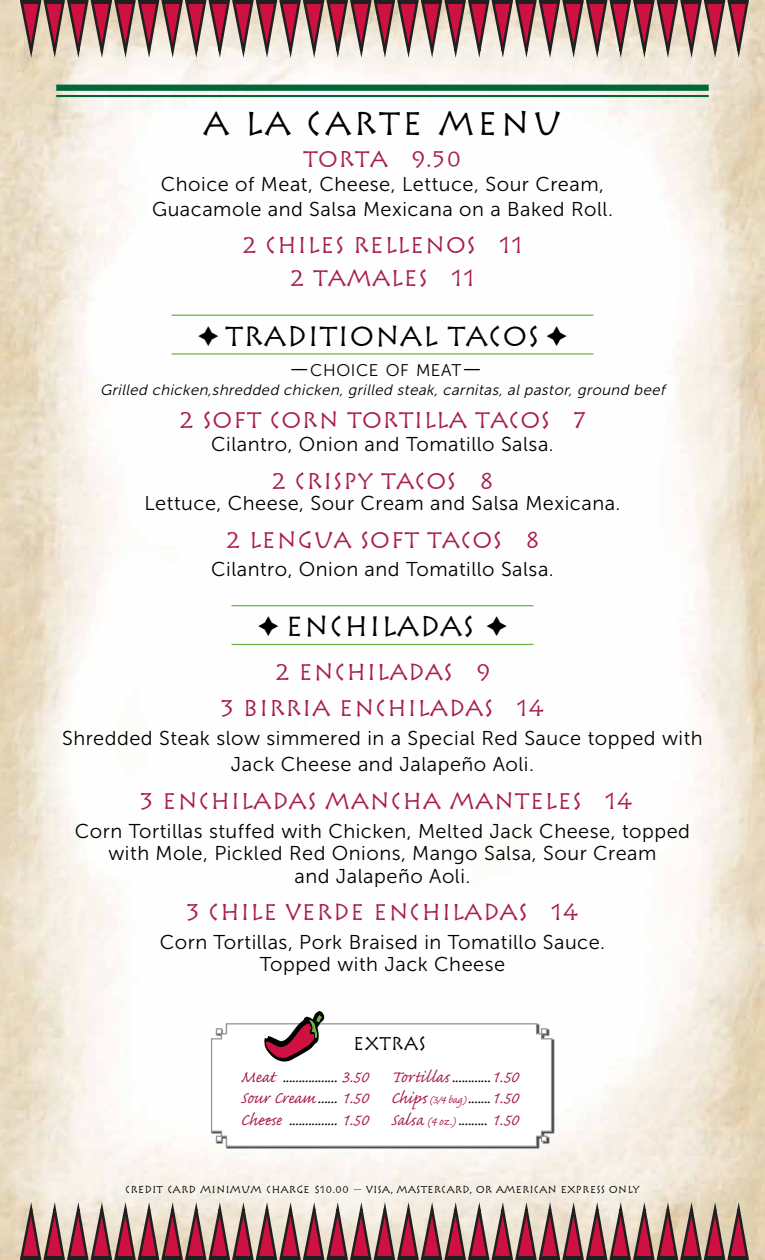
<style>
.page{position:relative;width:765px;height:1260px;background:#fff}
.page>*{position:absolute;margin:0;border:0;box-sizing:border-box;transform-origin:0 0}
.t1{font:32.5px "Rusticana";letter-spacing:.05em;color:#000}
.t2{font:27.5px "Rusticana";color:#000}
.t3{font:22.5px/32.5px "Rusticana";color:#a81f48;text-align:center}
.t4{font:21.25px/21.2px "Caflisch Script Pro";color:#a81f48;text-align:justify}
.t5{font:21.25px/21.2px "Caflisch Script Pro";color:#000;text-align:justify}
.t6{font:20px/22.5px "Museo Sans 300";letter-spacing:.025em;color:#000;text-align:center}
.t7{font:18.5px "Rusticana";color:#000;scale:.95 1}
.t8{font:16.88px "Museo Sans 300";letter-spacing:.035em;color:#000}
.t9{font:italic 15px "Museo Sans 300";color:#000}
.t10{font:10px "Rusticana";color:#000}
.s1{font-size:22.5px}
.s2{color:#a81f48}
.s3{color:#000}
.s4{font-size:13.75px}
.s5{font-size:15px}
</style>
<div class="page">
<img style="left:0;top:0;width:765px;height:1260px">
<svg style="left:19px;top:0;width:731px;height:54px"></svg>
<svg style="left:19px;top:1206px;width:731px;height:54px"></svg>
<div style="left:56px;top:85px;width:653px;height:6px;background:#006838"></div>
<hr style="left:56px;top:95px;width:653px;height:2px;background:#006838">
<hr style="left:172px;top:315px;width:421px;height:1px;background:#6cb33f">
<hr style="left:172px;top:353px;width:421px;height:2px;background:#6cb33f">
<hr style="left:232px;top:605px;width:301px;height:1px;background:#6cb33f">
<hr style="left:232px;top:644px;width:301px;height:1px;background:#6cb33f">
<svg style="left:210px;top:1023px;width:343px;height:125px"></svg>
<svg style="left:260px;top:940px;width:68px;height:149px"></svg>
<svg style="left:221px;top:346px;width:27px;height:1px"></svg>
<svg style="left:281px;top:636px;width:27px;height:1px"></svg>
<h1 class="t1" style="left:203px;top:103px;width:361px">A LA CARTE MENU</h1>
<p class="t3" style="left:303px;top:143px;width:160px">TORTA 9.50</p>
<p class="t6" style="left:152px;top:172px;width:462px;line-height:25px">Choice of Meat, Cheese, Lettuce, Sour Cream,<br>Guacamole and Salsa Mexicana on a Baked Roll.</p>
<p class="t3" style="left:241px;top:229px;width:284px">2 CHILES RELLENOS 11<br>2 TAMALES 11</p>
<h2 class="t2" style="left:196px;top:320px;width:374px">➔ TRADITIONAL TACOS ➔</h2>
<p class="t8" style="left:289px;top:361px;width:194px"><span class="s1">—</span>CHOICE OF MEAT<span class="s1">—</span></p>
<p class="t9" style="left:100px;top:382px;width:570px">Grilled chicken,shredded chicken, grilled steak, carnitas, al pastor, ground beef</p>
<p class="t3" style="left:179px;top:403px;width:409px">2 SOFT CORN TORTILLA TACOS 7</p>
<p class="t6" style="left:211px;top:433px;width:344px">Cilantro, Onion and Tomatillo Salsa.</p>
<p class="t3" style="left:271px;top:464px;width:225px">2 CRISPY TACOS 8</p>
<p class="t6" style="left:144px;top:492px;width:478px">Lettuce, Cheese, Sour Cream and Salsa Mexicana.</p>
<p class="t3" style="left:225px;top:523px;width:316px">2 LENGUA SOFT TACOS 8</p>
<p class="t6" style="left:211px;top:558px;width:344px">Cilantro, Onion and Tomatillo Salsa.</p>
<h2 class="t2" style="left:256px;top:610px;width:254px">➔ ENCHILADAS ➔</h2>
<p class="t3" style="left:220px;top:654px;width:326px;line-height:36.2px">2 ENCHILADAS 9<br>3 BIRRIA ENCHILADAS 14</p>
<p class="t6" style="left:62px;top:725px;width:642px;line-height:26.2px">Shredded Steak slow simmered in a Special Red Sauce topped with<br>Jack Cheese and Jalapeño Aoli.</p>
<p class="t3" style="left:140px;top:784px;width:494px">3 ENCHILADAS MANCHA MANTELES 14</p>
<p class="t6" style="left:75px;top:820px;width:617px">Corn Tortillas stuffed with Chicken, Melted Jack Cheese, topped with Mole, Pickled Red Onions, Mango Salsa, Sour Cream<br>and Jalapeño Aoli.</p>
<p class="t3" style="left:186px;top:896px;width:394px">3 CHILE VERDE ENCHILADAS 14</p>
<p class="t6" style="left:160px;top:931px;width:447px">Corn Tortillas, Pork Braised in Tomatillo Sauce.<br>Topped with Jack Cheese</p>
<p class="t7" style="left:353px;top:1032px;width:79px">EXTRAS</p>
<p class="t5" style="left:241px;top:1069px;width:129px"><span class="s2">Meat</span> ................. <span class="s2">3.50<br>Sour Cream</span>...... <span class="s2">1.50<br>Cheese</span> ............... <span class="s2">1.50</span></p>
<p class="t4" style="left:391px;top:1069px;width:129px">Tortillas <span class="s3">............</span>1.50<br>Chips <span class="s4">(3/4 bag)</span><span class="s3">.......</span>1.50<br>Salsa <span class="s5">(4 oz.)</span> <span class="s3">.........</span> 1.50</p>
<p class="t10" style="left:125px;top:1183px;width:516px">CREDIT CARD MINIMUM CHARGE $10.00 — VISA, MASTERCARD, OR AMERICAN EXPRESS ONLY</p>
</div>
